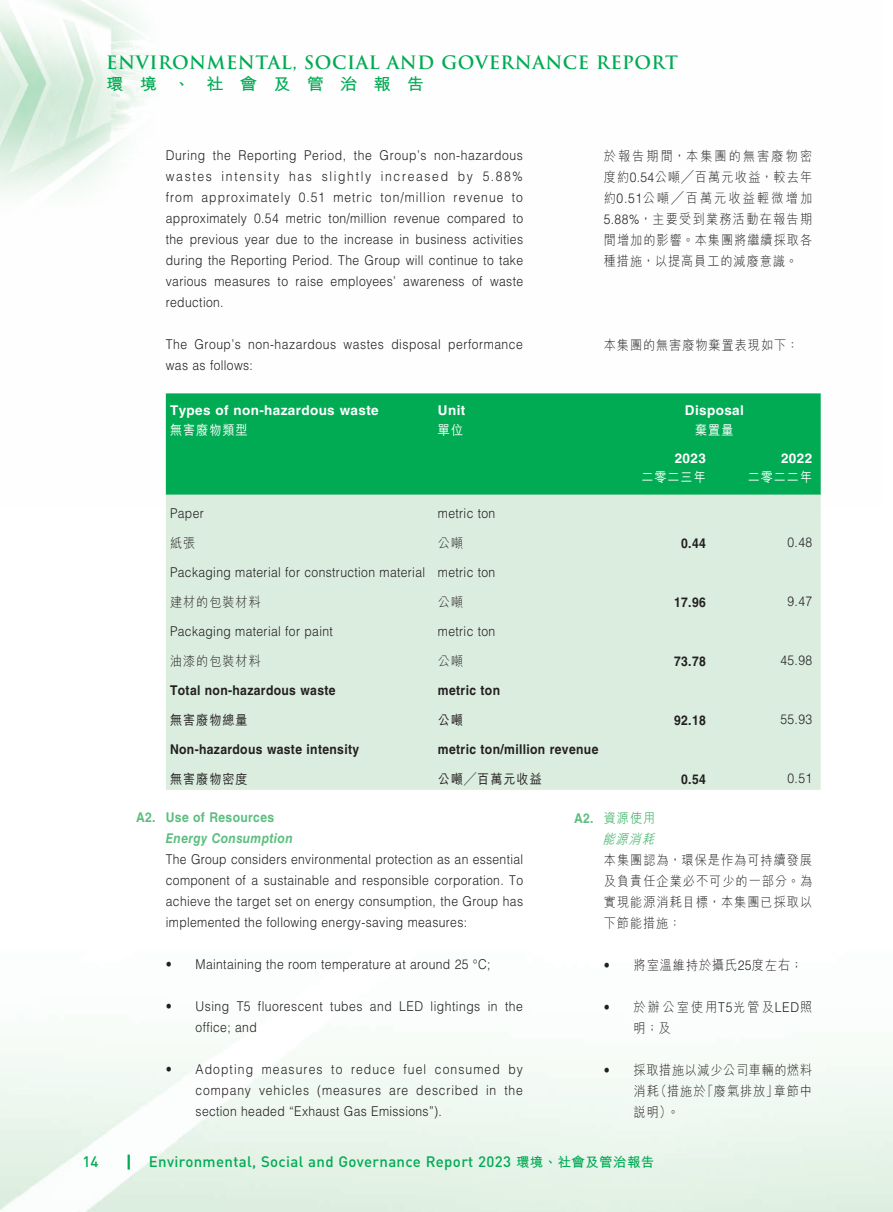
<style>
.page{position:relative;width:893px;height:1212px;background:#fff}
.page>*{position:absolute;margin:0;border:0;box-sizing:border-box;transform-origin:0 0}
.t1{font:700 18px "Trajan Pro";letter-spacing:.03em;color:#00ab53}
.t2{font:700 16.5px "M Hei HK";letter-spacing:.93em;color:#00ab53;scale:1.05 1}
.t3{font:500 15px "DIN Pro";letter-spacing:.025em;color:#00ab53}
.t4{font:300 13.5px/21px "Helvetica LT Std";letter-spacing:.03em;color:#231f20;text-align:justify;scale:.9 1}
.t5{font:300 13.5px/21px "M Hei HK";letter-spacing:.08em;color:#231f20;text-align:justify;scale:.9 1}
.t6{font:700 13.5px "Helvetica LT Std";letter-spacing:.03em;color:#231f20;scale:.9 1}
.t7{font:700 13.5px "Helvetica LT Std";letter-spacing:.03em;color:#fff}
.t8{font:500 13.5px "M Hei HK";letter-spacing:.08em;color:#231f20;scale:.9 1}
.t9{font:500 13.5px "M Hei HK";letter-spacing:.08em;color:#fff;scale:.9 1}
.t10{font:300 13.5px/21px "M Hei HK";letter-spacing:.18em;color:#231f20;scale:.9 1}
.t11{font:700 13.5px "Helvetica LT Std";letter-spacing:.03em;color:#5dbe80;scale:.9 1}
.t12{font:italic 700 13.5px "Helvetica LT Std";letter-spacing:.03em;color:#5dbe80;scale:.9 1}
.t13{font:500 13.5px/21px "M Hei HK";color:#5dbe80;text-align:right;scale:.9 1}
.s1{font-family:"Helvetica LT Std"}
.s2{font-family:"Helvetica LT Std";font-weight:700}
.s3{font-style:italic}
.s4{font-family:"M Hei HK";font-weight:700;font-size:13.5px}
</style>
<div class="page">
<img style="left:0;top:1049px;width:892px;height:163px">
<img style="left:0;top:0;width:166px;height:495px">
<svg style="left:128px;top:1154px;width:2px;height:15px"></svg>
<div style="left:166px;top:393px;width:655px;height:102px;background:#00ab53"></div>
<div style="left:166px;top:495px;width:655px;height:295px;background:#dbeddf"></div>
<h1 class="t1" style="left:106px;top:51px;width:573px">ENVIRONMENTAL, SOCIAL AND GOVERNANCE REPORT</h1>
<p class="t2" style="left:106px;top:72px;width:304px">環境、社會及管治報告</p>
<p class="t4" style="left:166px;top:145px;width:399px">During the Reporting Period, the Group’s non-hazardous wastes intensity has slightly increased by 5.88% from approximately 0.51 metric ton/million revenue to approximately 0.54 metric ton/million revenue compared to the previous year due to the increase in business activities during the Reporting Period. The Group will continue to take various measures to raise employees’ awareness of waste reduction.</p>
<p class="t4" style="left:166px;top:334px;width:398px">The Group’s non-hazardous wastes disposal performance was as follows:</p>
<p class="t7" style="left:170px;top:402px;width:210px">Types of non-hazardous waste</p>
<p class="t9" style="left:170px;top:420px;width:88px">無害廢物類型</p>
<p class="t7" style="left:438px;top:402px;width:29px">Unit</p>
<p class="t9" style="left:438px;top:420px;width:30px">單位</p>
<p class="t5" style="left:604px;top:145px;width:233px">於報告期間，本集團的無害廢物密度約<span class="s1">0.54</span>公噸╱百萬元收益，較去年約<span class="s1">0.51</span>公噸╱百萬元收益輕微增加<span class="s1">5.88%</span>，主要受到業務活動在報告期間增加的影響。本集團將繼續採取各種措施，以提高員工的減廢意識。</p>
<p class="t5" style="left:604px;top:334px;width:218px">本集團的無害廢物棄置表現如下：</p>
<p class="t7" style="left:685px;top:402px;width:60px">Disposal</p>
<p class="t9" style="left:695px;top:420px;width:44px">棄置量</p>
<p class="t7" style="left:675px;top:450px;width:33px">2023</p>
<p class="t9" style="left:641px;top:468px;width:73px">二零二三年</p>
<p class="t7" style="left:781px;top:450px;width:33px">2022</p>
<p class="t9" style="left:748px;top:468px;width:73px">二零二二年</p>
<p class="t4" style="left:170px;top:502px;width:39px">Paper</p>
<p class="t4" style="left:438px;top:502px;width:65px">metric ton</p>
<p class="t5" style="left:170px;top:532px;width:30px">紙張</p>
<p class="t5" style="left:438px;top:532px;width:30px">公噸</p>
<p class="t6" style="left:681px;top:535px;width:29px">0.44</p>
<p class="t4" style="left:787px;top:532px;width:29px">0.48</p>
<p class="t4" style="left:170px;top:561px;width:363px">Packaging material for construction material metric ton</p>
<p class="t5" style="left:170px;top:591px;width:102px">建材的包裝材料</p>
<p class="t5" style="left:438px;top:591px;width:30px">公噸</p>
<p class="t6" style="left:674px;top:594px;width:37px">17.96</p>
<p class="t4" style="left:787px;top:591px;width:29px">9.47</p>
<p class="t4" style="left:170px;top:620px;width:182px">Packaging material for paint</p>
<p class="t4" style="left:438px;top:620px;width:65px">metric ton</p>
<p class="t5" style="left:170px;top:650px;width:102px">油漆的包裝材料</p>
<p class="t5" style="left:438px;top:650px;width:30px">公噸</p>
<p class="t6" style="left:674px;top:653px;width:37px">73.78</p>
<p class="t4" style="left:780px;top:650px;width:37px">45.98</p>
<p class="t6" style="left:170px;top:682px;width:185px">Total non-hazardous waste</p>
<p class="t6" style="left:438px;top:682px;width:71px">metric ton</p>
<p class="t8" style="left:170px;top:710px;width:88px">無害廢物總量</p>
<p class="t8" style="left:438px;top:710px;width:30px">公噸</p>
<p class="t6" style="left:674px;top:712px;width:37px">92.18</p>
<p class="t4" style="left:780px;top:709px;width:37px">55.93</p>
<p class="t6" style="left:170px;top:741px;width:212px">Non-hazardous waste intensity</p>
<p class="t6" style="left:438px;top:741px;width:180px">metric ton/million revenue</p>
<p class="t8" style="left:170px;top:769px;width:88px">無害廢物密度</p>
<p class="t8" style="left:438px;top:769px;width:117px">公噸╱百萬元收益</p>
<p class="t6" style="left:681px;top:771px;width:29px">0.54</p>
<p class="t4" style="left:787px;top:768px;width:29px">0.51</p>
<p class="t11" style="left:136px;top:809px;width:155px">A2. Use of Resources</p>
<p class="t12" style="left:166px;top:830px;width:143px">Energy Consumption</p>
<p class="t4" style="left:166px;top:848px;width:398px">The Group considers environmental protection as an essential component of a sustainable and responsible corporation. To achieve the target set on energy consumption, the Group has implemented the following energy-saving measures:</p>
<p class="t4" style="left:166px;top:954px;width:362px">• Maintaining the room temperature at around 25 °C;</p>
<p class="t4" style="left:196px;top:996px;width:365px;text-indent:-30px">• Using T5 fluorescent tubes and LED lightings in the office; and</p>
<p class="t4" style="left:196px;top:1059px;width:365px;text-indent:-30px">• Adopting measures to reduce fuel consumed by company vehicles (measures are described in the section headed “Exhaust Gas Emissions”).</p>
<p class="t13" style="left:574px;top:807px;width:95px"><span class="s2">A2.</span> 資源使用<span class="s3">能源消耗</span></p>
<p class="t5" style="left:604px;top:849px;width:233px">本集團認為，環保是作為可持續發展及負責任企業必不可少的一部分。為實現能源消耗目標，本集團已採取以下節能措施：</p>
<p class="t5" style="left:604px;top:954px;width:223px"><span class="s1">•</span> 將室溫維持於攝氏<span class="s1">25</span>度左右；</p>
<p class="t10" style="left:634px;top:996px;width:200px;text-indent:-30px"><span class="s1">•</span> 於辦公室使用<span class="s1">T5</span>光管及<span class="s1">LED</span>照明；及</p>
<p class="t5" style="left:634px;top:1059px;width:200px;text-indent:-30px"><span class="s1">•</span> 採取措施以減少公司車輛的燃料消耗（措施於「廢氣排放」章節中說明）。</p>
<p class="t3" style="left:82px;top:1152px;width:17px">14</p>
<p class="t3" style="left:149px;top:1152px;width:507px">Environmental, Social and Governance Report 2023 <span class="s4">環境、社會及管治報告</span></p>
</div>
